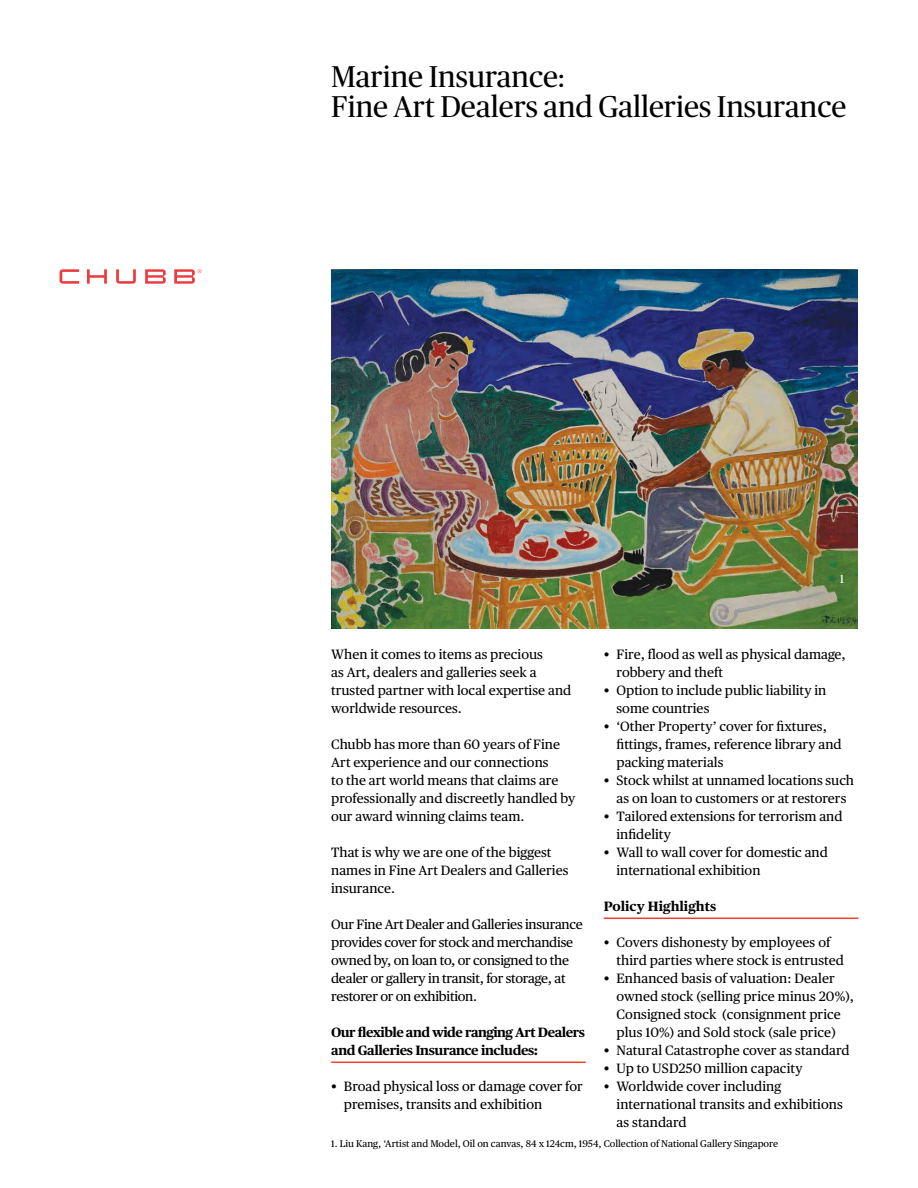
<style>
.page{position:relative;width:918px;height:1188px;background:#fff}
.page>*{position:absolute;margin:0;border:0;box-sizing:border-box;transform-origin:0 0}
.t1{font:30px/30px "Chubb Publico";color:#000}
.t2{font:13.5px/18px "Chubb Publico Text";color:#000}
.t3{font:13.5px/18px "Chubb Publico Text";letter-spacing:-.02em;color:#000}
.t4{font:700 13.5px/18px "Chubb Publico Text";letter-spacing:-.03em;color:#000}
.t5{font:700 13.5px "Chubb Publico Text";color:#000}
.t6{font:12px "Chubb Publico Text";color:#fff}
.t7{font:9.75px "Chubb Publico Text";color:#000}
</style>
<div class="page">
<img style="left:332px;top:269px;width:526px;height:359px">
<hr style="left:331px;top:1062px;width:255px;height:1px;background:#ef4123">
<hr style="left:604px;top:918px;width:254px;height:1px;background:#ef4123">
<svg style="left:60px;top:269px;width:142px;height:15px"></svg>
<h1 class="t1" style="left:331px;top:60px;width:517px">Marine Insurance:<br>Fine Art Dealers and Galleries Insurance</h1>
<p class="t6" style="left:840px;top:570px;width:6px">1</p>
<p class="t2" style="left:617px;top:644px;width:231px;text-indent:-13px">• Fire, flood as well as physical damage, robbery and theft</p>
<p class="t2" style="left:617px;top:680px;width:211px;text-indent:-13px">• Option to include public liability in some countries</p>
<p class="t2" style="left:617px;top:716px;width:227px;text-indent:-13px">• ‘Other Property’ cover for fixtures, fittings, frames, reference library and packing materials</p>
<p class="t2" style="left:604px;top:770px;width:252px;text-align:center">• Stock whilst at unnamed locations such as on loan to customers or at restorers</p>
<p class="t2" style="left:617px;top:806px;width:227px;text-indent:-13px">• Tailored extensions for terrorism and infidelity</p>
<p class="t2" style="left:617px;top:842px;width:213px;text-indent:-13px">• Wall to wall cover for domestic and international exhibition</p>
<p class="t5" style="left:604px;top:896px;width:114px">Policy Highlights</p>
<p class="t2" style="left:617px;top:932px;width:229px;text-indent:-13px">• Covers dishonesty by employees of third parties where stock is entrusted</p>
<p class="t2" style="left:617px;top:968px;width:239px;text-indent:-13px">• Enhanced basis of valuation: Dealer owned stock (selling price minus 20%), Consigned stock (consignment price plus 10%) and Sold stock (sale price)</p>
<p class="t2" style="left:604px;top:1040px;width:247px">• Natural Catastrophe cover as standard</p>
<p class="t2" style="left:604px;top:1058px;width:200px">• Up to USD250 million capacity</p>
<p class="t2" style="left:617px;top:1076px;width:228px;text-indent:-13px">• Worldwide cover including international transits and exhibitions as standard</p>
<p class="t7" style="left:331px;top:1136px;width:448px">1. Liu Kang, ‘Artist and Model, Oil on canvas, 84 x 124cm, 1954, Collection of National Gallery Singapore</p>
<p class="t2" style="left:331px;top:644px;width:242px">When it comes to items as precious<br>as Art, dealers and galleries seek a trusted partner with local expertise and worldwide resources.</p>
<p class="t2" style="left:331px;top:734px;width:246px">Chubb has more than 60 years of Fine Art experience and our connections<br>to the art world means that claims are professionally and discreetly handled by our award winning claims team.</p>
<p class="t2" style="left:331px;top:842px;width:239px">That is why we are one of the biggest names in Fine Art Dealers and Galleries insurance.</p>
<p class="t3" style="left:331px;top:914px;width:253px">Our Fine Art Dealer and Galleries insurance provides cover for stock and merchandise owned by, on loan to, or consigned to the dealer or gallery in transit, for storage, at restorer or on exhibition.</p>
<p class="t4" style="left:331px;top:1022px;width:255px">Our flexible and wide ranging Art Dealers and Galleries Insurance includes:</p>
<p class="t2" style="left:344px;top:1076px;width:241px;text-indent:-13px">• Broad physical loss or damage cover for premises, transits and exhibition</p>
</div>
